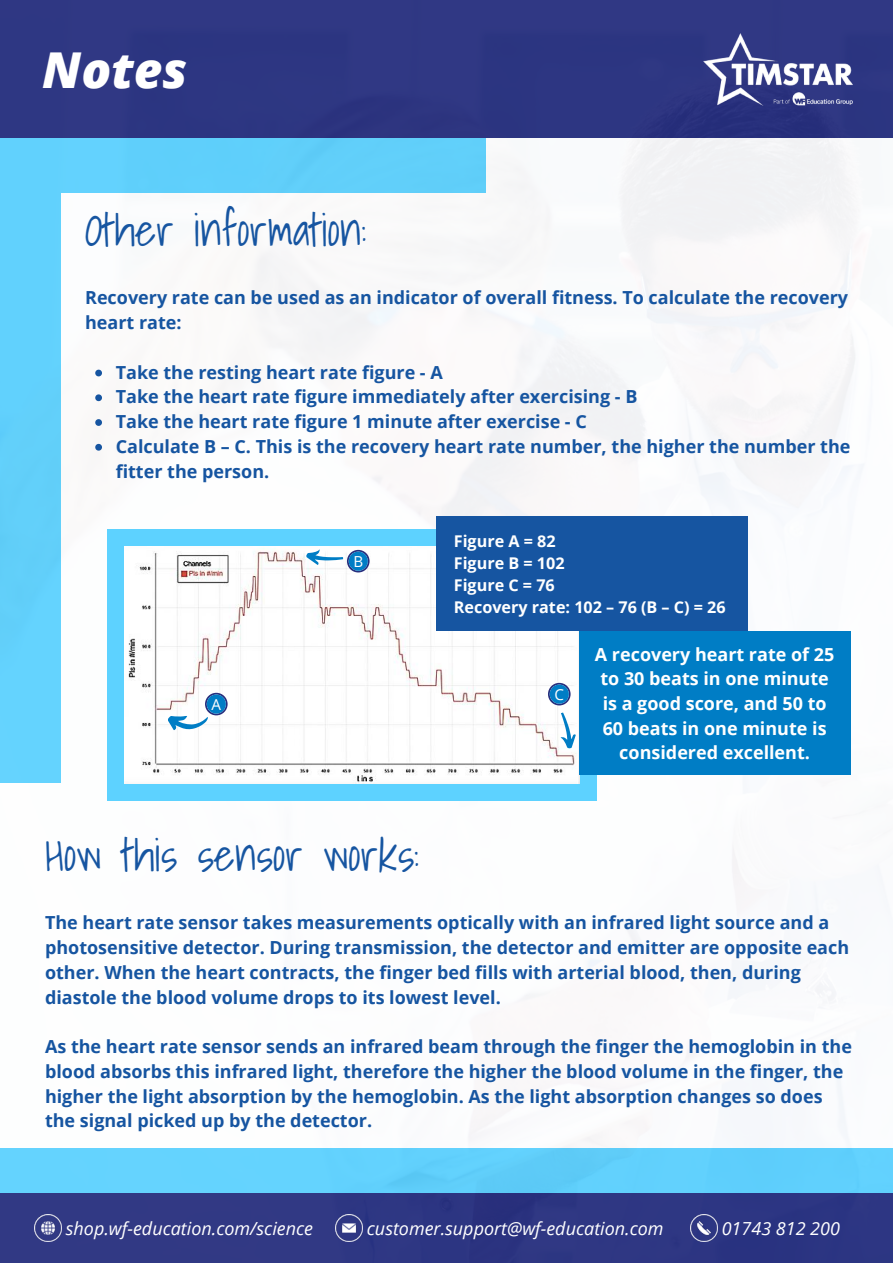
<style>
.page{position:relative;width:893px;height:1264px;background:#fff}
.page>*{position:absolute;margin:0;border:0;box-sizing:border-box;transform-origin:0 0}
.t1{font:italic 800 49.5px "Open Sans";color:#fff}
.t2{font:300 45px "Shadows Into";color:#1655a1}
.t3{font:700 18px/24.8px "Open Sans";color:#1655a1}
.t4{font:700 18px/24.8px "Open Sans";color:#fff;text-align:center}
.t5{font:italic 18px "Open Sans";color:#fff}
.t6{font:700 16.2px/22.2px "Open Sans";color:#fff}
.t7{font:15.15px "Open Sans";color:#fff}
</style>
<div class="page">
<img style="left:0;top:0;width:892px;height:1262px">
<img style="left:703px;top:33px;width:149px;height:72px">
<img style="left:34px;top:1214px;width:27px;height:27px">
<img style="left:690px;top:1214px;width:27px;height:27px">
<img style="left:336px;top:1214px;width:26px;height:27px">
<div style="left:108px;top:529px;width:488px;height:271px;background:#5dd2ff"></div>
<img style="left:124px;top:546px;width:455px;height:237px">
<svg style="left:168px;top:692px;width:59px;height:38px"></svg>
<svg style="left:306px;top:549px;width:63px;height:23px"></svg>
<svg style="left:548px;top:683px;width:31px;height:67px"></svg>
<div style="left:436px;top:516px;width:311px;height:115px;background:#1655a1"></div>
<svg style="left:95px;top:369px;width:7px;height:7px"></svg>
<svg style="left:95px;top:394px;width:7px;height:7px"></svg>
<svg style="left:95px;top:419px;width:7px;height:7px"></svg>
<svg style="left:95px;top:444px;width:7px;height:6px"></svg>
<div style="left:579px;top:631px;width:271px;height:144px;background:#007dc5"></div>
<h1 class="t1" style="left:42px;top:35px;width:147px">Notes</h1>
<h2 class="t2" style="left:85px;top:193px;width:283px">Other information:</h2>
<p class="t3" style="left:85px;top:285px;width:764px">Recovery rate can be used as an indicator of overall fitness. To calculate the recovery heart rate:</p>
<p class="t3" style="left:116px;top:359px;width:736px">Take the resting heart rate figure - A<br>Take the heart rate figure immediately after exercising - B<br>Take the heart rate figure 1 minute after exercise - C<br>Calculate B – C. This is the recovery heart rate number, the higher the number the fitter the person.</p>
<p class="t7" style="left:211px;top:693px;width:11px">A</p>
<p class="t7" style="left:353px;top:550px;width:11px">B</p>
<h2 class="t2" style="left:45px;top:818px;width:376px">How this sensor works:</h2>
<p class="t6" style="left:454px;top:529px;width:273px">Figure A = 82<br>Figure B = 102<br>Figure C = 76<br>Recovery rate: 102 – 76 (B – C) = 26</p>
<p class="t7" style="left:554px;top:683px;width:11px">C</p>
<p class="t4" style="left:595px;top:641px;width:241px">A recovery heart rate of 25 to 30 beats in one minute is a good score, and 50 to<br>60 beats in one minute is considered excellent.</p>
<p class="t3" style="left:45px;top:910px;width:805px">The heart rate sensor takes measurements optically with an infrared light source and a photosensitive detector. During transmission, the detector and emitter are opposite each other. When the heart contracts, the finger bed fills with arterial blood, then, during diastole the blood volume drops to its lowest level.</p>
<p class="t3" style="left:45px;top:1033px;width:808px">As the heart rate sensor sends an infrared beam through the finger the hemoglobin in the blood absorbs this infrared light, therefore the higher the blood volume in the finger, the higher the light absorption by the hemoglobin. As the light absorption changes so does the signal picked up by the detector.</p>
<p class="t5" style="left:66px;top:1215px;width:249px">shop.wf-education.com/science</p>
<p class="t5" style="left:367px;top:1215px;width:298px">customer.support@wf-education.com</p>
<p class="t5" style="left:721px;top:1215px;width:120px">01743 812 200</p>
</div>
